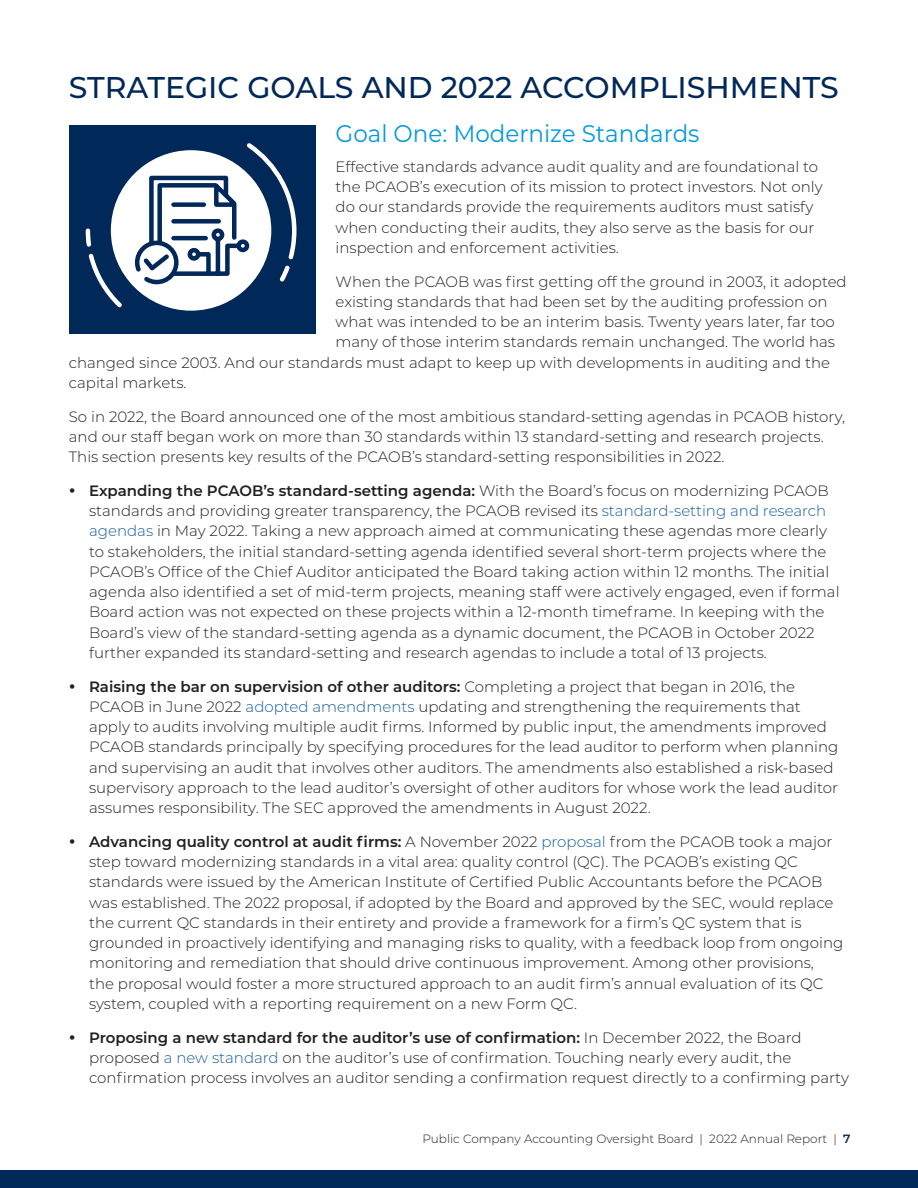
<style>
.page{position:relative;width:918px;height:1188px;background:#fff}
.page>*{position:absolute;margin:0;border:0;box-sizing:border-box;transform-origin:0 0}
.Header_1{font:500 30px "Montserrat";color:#002858}
.Header_2{font:24px "Montserrat";color:#069ad9;scale:.96 1}
.Body_Copy{font:300 15px/20.2px "Montserrat";color:#231f20}
.t1{font:300 12px "Montserrat";color:#231f20}
.s1{font-weight:600}
.s2{color:#175d9e}
.s3{font-weight:600;color:#002858}
</style>
<div class="page">
<div style="left:0;top:1170px;width:918px;height:18px;background:#002858"></div>
<div style="left:69px;top:125px;width:246px;height:209px;background:#002858"></div>
<div style="left:109px;top:148px;width:165px;height:165px;background:#fff;border-radius:50%"></div>
<svg style="left:85px;top:226px;width:41px;height:82px"></svg>
<svg style="left:133px;top:143px;width:164px;height:144px"></svg>
<p class="Header_1" style="left:69px;top:66px;width:772px">STRATEGIC GOALS AND 2022 ACCOMPLISHMENTS</p>
<p class="Header_2" style="left:336px;top:117px;width:381px">Goal One: Modernize Standards</p>
<p class="Body_Copy" style="left:336px;top:156px;width:489px">Effective standards advance audit quality and are foundational to the PCAOB’s execution of its mission to protect investors. Not only do our standards provide the requirements auditors must satisfy when conducting their audits, they also serve as the basis for our inspection and enforcement activities.</p>
<p class="Body_Copy" style="left:336px;top:271px;width:513px">When the PCAOB was first getting off the ground in 2003, it adopted</p>
<p class="Body_Copy" style="left:336px;top:291px;width:494px">existing standards that had been set by the auditing profession on</p>
<p class="Body_Copy" style="left:336px;top:311px;width:501px">what was intended to be an interim basis. Twenty years later, far too</p>
<p class="Body_Copy" style="left:336px;top:332px;width:501px">many of those interim standards remain unchanged. The world has</p>
<p class="Body_Copy" style="left:69px;top:352px;width:763px">changed since 2003. And our standards must adapt to keep up with developments in auditing and the</p>
<p class="Body_Copy" style="left:69px;top:372px;width:119px">capital markets.</p>
<p class="Body_Copy" style="left:69px;top:406px;width:778px">So in 2022, the Board announced one of the most ambitious standard-setting agendas in PCAOB history, and our staff began work on more than 30 standards within 13 standard-setting and research projects.<br>This section presents key results of the PCAOB’s standard-setting responsibilities in 2022.</p>
<p class="Body_Copy" style="left:89px;top:480px;width:752px"><span class="s1">Expanding the PCAOB’s standard-setting agenda:</span> With the Board’s focus on modernizing PCAOB standards and providing greater transparency, the PCAOB revised its <span class="s2">standard-setting and research agendas</span> in May 2022. Taking a new approach aimed at communicating these agendas more clearly to stakeholders, the initial standard-setting agenda identified several short-term projects where the PCAOB’s Office of the Chief Auditor anticipated the Board taking action within 12 months. The initial agenda also identified a set of mid-term projects, meaning staff were actively engaged, even if formal Board action was not expected on these projects within a 12-month timeframe. In keeping with the Board’s view of the standard-setting agenda as a dynamic document, the PCAOB in October 2022 further expanded its standard-setting and research agendas to include a total of 13 projects.</p>
<p class="Body_Copy" style="left:89px;top:676px;width:751px"><span class="s1">Raising the bar on supervision of other auditors:</span> Completing a project that began in 2016, the PCAOB in June 2022 <span class="s2">adopted amendments</span> updating and strengthening the requirements that apply to audits involving multiple audit firms. Informed by public input, the amendments improved PCAOB standards principally by specifying procedures for the lead auditor to perform when planning and supervising an audit that involves other auditors. The amendments also established a risk-based supervisory approach to the lead auditor’s oversight of other auditors for whose work the lead auditor assumes responsibility. The SEC approved the amendments in August 2022.</p>
<p class="Body_Copy" style="left:89px;top:831px;width:756px"><span class="s1">Advancing quality control at audit firms:</span> A November 2022 <span class="s2">proposal</span> from the PCAOB took a major step toward modernizing standards in a vital area: quality control (QC). The PCAOB’s existing QC standards were issued by the American Institute of Certified Public Accountants before the PCAOB was established. The 2022 proposal, if adopted by the Board and approved by the SEC, would replace the current QC standards in their entirety and provide a framework for a firm’s QC system that is grounded in proactively identifying and managing risks to quality, with a feedback loop from ongoing monitoring and remediation that should drive continuous improvement. Among other provisions,<br>the proposal would foster a more structured approach to an audit firm’s annual evaluation of its QC system, coupled with a reporting requirement on a new Form QC.</p>
<p class="Body_Copy" style="left:89px;top:1027px;width:761px"><span class="s1">Proposing a new standard for the auditor’s use of confirmation:</span> In December 2022, the Board proposed <span class="s2">a new standard</span> on the auditor’s use of confirmation. Touching nearly every audit, the confirmation process involves an auditor sending a confirmation request directly to a confirming party</p>
<p class="t1" style="left:422px;top:1130px;width:430px">Public Company Accounting Oversight Board | 2022 Annual Report | <span class="s3">7</span></p>
</div>
